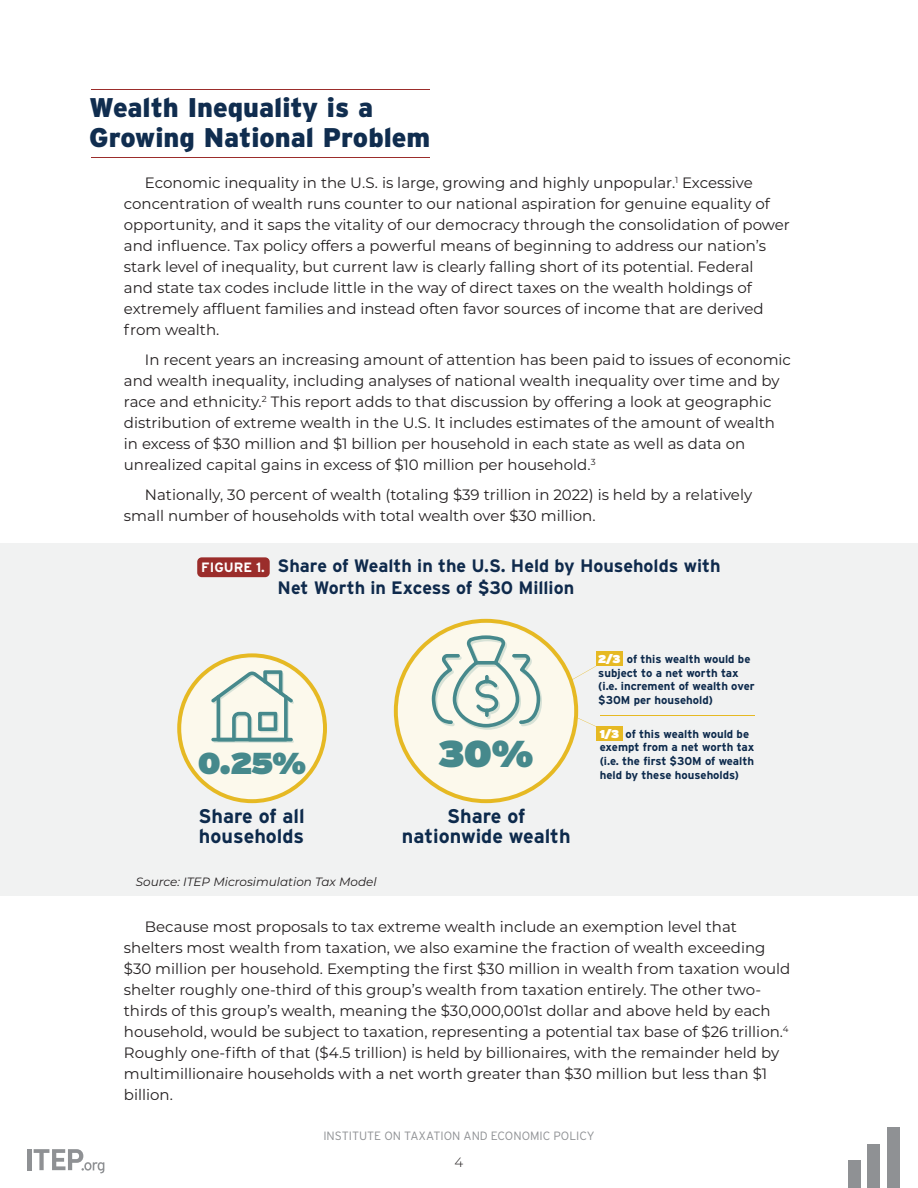
<style>
.page{position:relative;width:918px;height:1188px;background:#fff}
.page>*{position:absolute;margin:0;border:0;box-sizing:border-box;transform-origin:0 0}
.t1{font:900 37.5px "Interstate";color:#46898c}
.t2{font:900 30.3px "Interstate";color:#46898c}
.Overview{font:900 27px/30px "Interstate";color:#102d4f}
.t3{font:700 19.8px/19.8px "Interstate";color:#0d2a4c}
.t4{font:700 18px/21.6px "Interstate";color:#0f2a4c}
.Body{font:15px/21px "Montserrat";color:#231f20}
.t5{font:700 13.5px "Interstate";color:#fff}
.t6{font:300 13.5px "Montserrat";color:#231f20}
.t7{font:300 12px "Interstate";color:#8f9194}
.t8{font:italic 12px "Montserrat";color:#231f20}
.t9{font:700 11.4px/13.6px "Interstate";color:#0d2a4c}
.s1{font-weight:900;color:#fff}
</style>
<div class="page">
<div style="left:27px;top:1149px;width:5px;height:21px;background:#8f9194"></div>
<svg style="left:34px;top:1149px;width:70px;height:24px"></svg>
<div style="left:887px;top:1127px;width:13px;height:61px;background:#8f9194"></div>
<div style="left:868px;top:1144px;width:12px;height:44px;background:#8f9194"></div>
<div style="left:848px;top:1160px;width:13px;height:28px;background:#8f9194"></div>
<div style="left:0;top:543px;width:918px;height:353px;background:#f1f2f2"></div>
<div style="left:197px;top:557px;width:73px;height:20px;background:#9b2d2b;border-radius:4px"></div>
<hr style="left:92px;top:89px;width:338px;height:1px;background:#9b2d2b">
<hr style="left:92px;top:157px;width:338px;height:1px;background:#9b2d2b">
<div style="left:596px;top:726px;width:27px;height:15px;background:#e6b923"></div>
<div style="left:596px;top:652px;width:27px;height:14px;background:#e6b923"></div>
<hr style="left:600px;top:715px;width:154px;height:1px;background:#e6b923">
<svg style="left:177px;top:653px;width:150px;height:150px"></svg>
<hr style="left:211px;top:738px;width:82px;height:3px;background:#46898c;border-radius:2px">
<svg style="left:394px;top:619px;width:202px;height:184px"></svg>
<p class="Overview" style="left:89px;top:92px;width:343px">Wealth Inequality is a<br>Growing National Problem</p>
<p class="Body" style="left:124px;top:171px;width:668px;text-indent:21px">Economic inequality in the U.S. is large, growing and highly unpopular.<sup>1</sup> Excessive concentration of wealth runs counter to our national aspiration for genuine equality of opportunity, and it saps the vitality of our democracy through the consolidation of power and influence. Tax policy offers a powerful means of beginning to address our nation’s stark level of inequality, but current law is clearly falling short of its potential. Federal<br>and state tax codes include little in the way of direct taxes on the wealth holdings of extremely affluent families and instead often favor sources of income that are derived from wealth.</p>
<p class="Body" style="left:124px;top:348px;width:669px;text-indent:21px">In recent years an increasing amount of attention has been paid to issues of economic and wealth inequality, including analyses of national wealth inequality over time and by race and ethnicity.<sup>2</sup> This report adds to that discussion by offering a look at geographic distribution of extreme wealth in the U.S. It includes estimates of the amount of wealth in excess of $30 million and $1 billion per household in each state as well as data on unrealized capital gains in excess of $10 million per household.<sup>3</sup></p>
<p class="Body" style="left:124px;top:483px;width:630px;text-indent:21px">Nationally, 30 percent of wealth (totaling $39 trillion in 2022) is held by a relatively small number of households with total wealth over $30 million.</p>
<p class="t5" style="left:201px;top:560px;width:65px">FIGURE 1.</p>
<p class="t4" style="left:278px;top:555px;width:445px">Share of Wealth in the U.S. Held by Households with<br>Net Worth in Excess of $30 Million</p>
<p class="t9" style="left:598px;top:652px;width:158px"><span class="s1">2/3</span> of this wealth would be subject to a net worth tax (i.e. increment of wealth over $30M per household)</p>
<p class="t2" style="left:198px;top:745px;width:109px">0.25%</p>
<p class="t1" style="left:439px;top:730px;width:96px">30%</p>
<p class="t9" style="left:600px;top:727px;width:156px"><span class="s1">1/3</span> of this wealth would be exempt from a net worth tax (i.e. the first $30M of wealth held by these households)</p>
<p class="t3" style="left:198px;top:806px;width:108px">Share of all households</p>
<p class="t3" style="left:402px;top:806px;width:170px;text-align:center">Share of nationwide wealth</p>
<p class="t8" style="left:136px;top:873px;width:242px">Source: ITEP Microsimulation Tax Model</p>
<p class="Body" style="left:124px;top:915px;width:668px;text-indent:21px">Because most proposals to tax extreme wealth include an exemption level that shelters most wealth from taxation, we also examine the fraction of wealth exceeding $30 million per household. Exempting the first $30 million in wealth from taxation would shelter roughly one-third of this group’s wealth from taxation entirely. The other two&shy;thirds of this group’s wealth, meaning the $30,000,001st dollar and above held by each household, would be subject to taxation, representing a potential tax base of $26 trillion.<sup>4<br></sup>Roughly one-fifth of that ($4.5 trillion) is held by billionaires, with the remainder held by multimillionaire households with a net worth greater than $30 million but less than $1 billion.</p>
<p class="t7" style="left:323px;top:1129px;width:273px">INSTITUTE ON TAXATION AND ECONOMIC POLICY</p>
<p class="t6" style="left:455px;top:1153px;width:10px">4</p>
</div>
